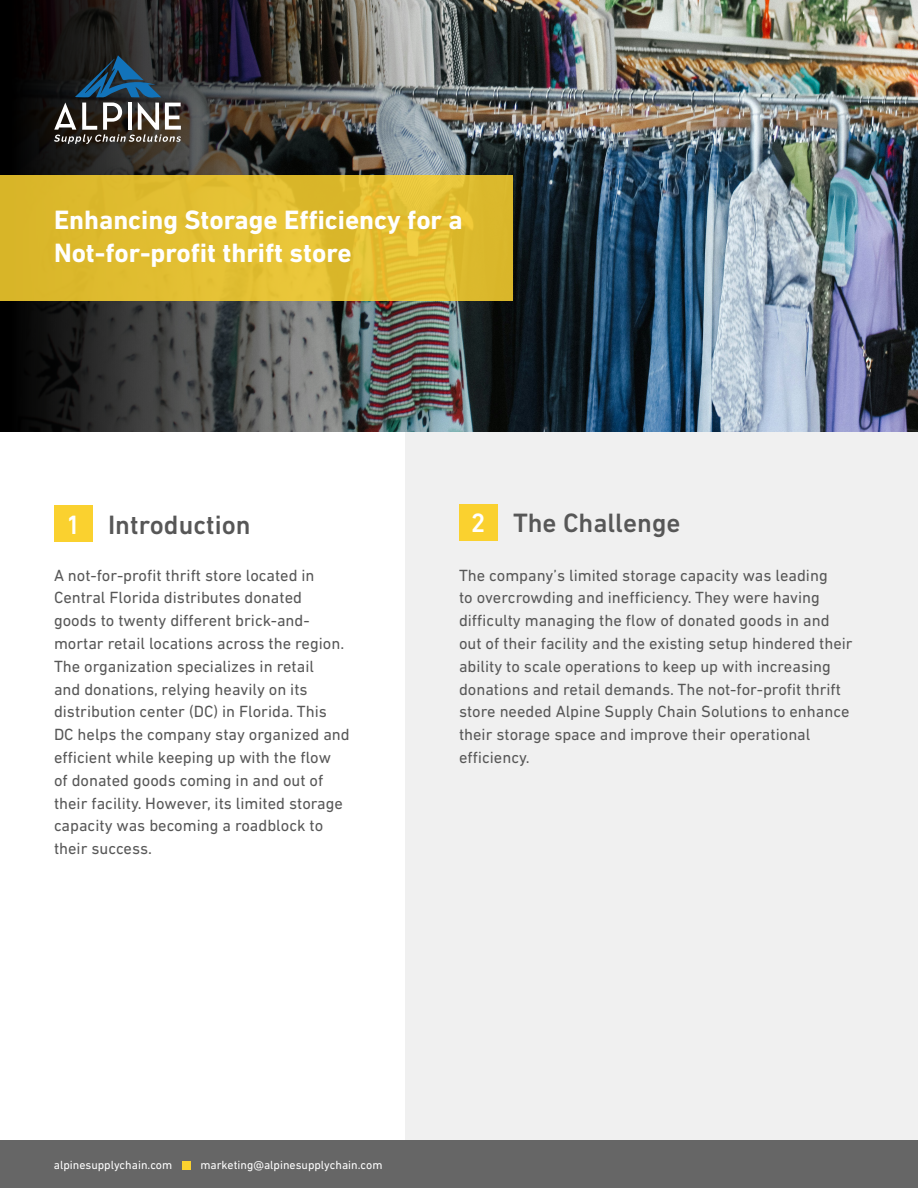
<style>
.page{position:relative;width:918px;height:1188px;background:#fff}
.page>*{position:absolute;margin:0;border:0;box-sizing:border-box;transform-origin:0 0}
.t1{font:700 27px/32.4px "DIN Next LT Pro";color:#fff}
.t2{font:500 27px "DIN Next LT Pro";color:#575757}
.t3{font:500 27px "DIN Next LT Pro";color:#fff}
.Body_Copy{font:16.5px/22.8px "DIN Next LT Pro";color:#575757}
.t4{font:12px "DIN Next LT Pro";color:#fff}
</style>
<div class="page">
<img style="left:0;top:0;width:918px;height:432px">
<div style="left:0;top:175px;width:513px;height:126px;background:linear-gradient(to right,#ddba2d,#e4c034)"></div>
<div style="left:406px;top:432px;width:512px;height:756px;background:#f0f0f0"></div>
<div style="left:0;top:1140px;width:918px;height:48px;background:#666"></div>
<div style="left:182px;top:1161px;width:9px;height:9px;background:#fad12f"></div>
<div style="left:54px;top:505px;width:38px;height:37px;background:#fad12f"></div>
<svg style="left:54px;top:55px;width:127px;height:89px;background:#42494e"></svg>
<div style="left:459px;top:504px;width:38px;height:36px;background:#fad12f"></div>
<p class="t1" style="left:54px;top:204px;width:410px">Enhancing Storage Efficiency for a<br>Not-for-profit thrift store</p>
<p class="t3" style="left:66px;top:509px;width:16px">1</p>
<p class="t3" style="left:471px;top:508px;width:16px">2</p>
<p class="t2" style="left:108px;top:510px;width:144px">Introduction</p>
<p class="t2" style="left:513px;top:508px;width:169px">The Challenge</p>
<p class="Body_Copy" style="left:459px;top:563px;width:395px">The company’s limited storage capacity was leading<br>to overcrowding and inefficiency. They were having difficulty managing the flow of donated goods in and out of their facility and the existing setup hindered their ability to scale operations to keep up with increasing donations and retail demands. The not-for-profit thrift store needed Alpine Supply Chain Solutions to enhance their storage space and improve their operational efficiency.</p>
<p class="Body_Copy" style="left:54px;top:563px;width:297px">A not-for-profit thrift store located in Central Florida distributes donated<br>goods to twenty different brick-and&shy;mortar retail locations across the region.<br>The organization specializes in retail<br>and donations, relying heavily on its distribution center (DC) in Florida. This DC helps the company stay organized and efficient while keeping up with the flow<br>of donated goods coming in and out of their facility. However, its limited storage capacity was becoming a roadblock to their success.</p>
<p class="t4" style="left:54px;top:1158px;width:120px">alpinesupplychain.com</p>
<p class="t4" style="left:200px;top:1158px;width:184px">marketing@alpinesupplychain.com</p>
</div>
